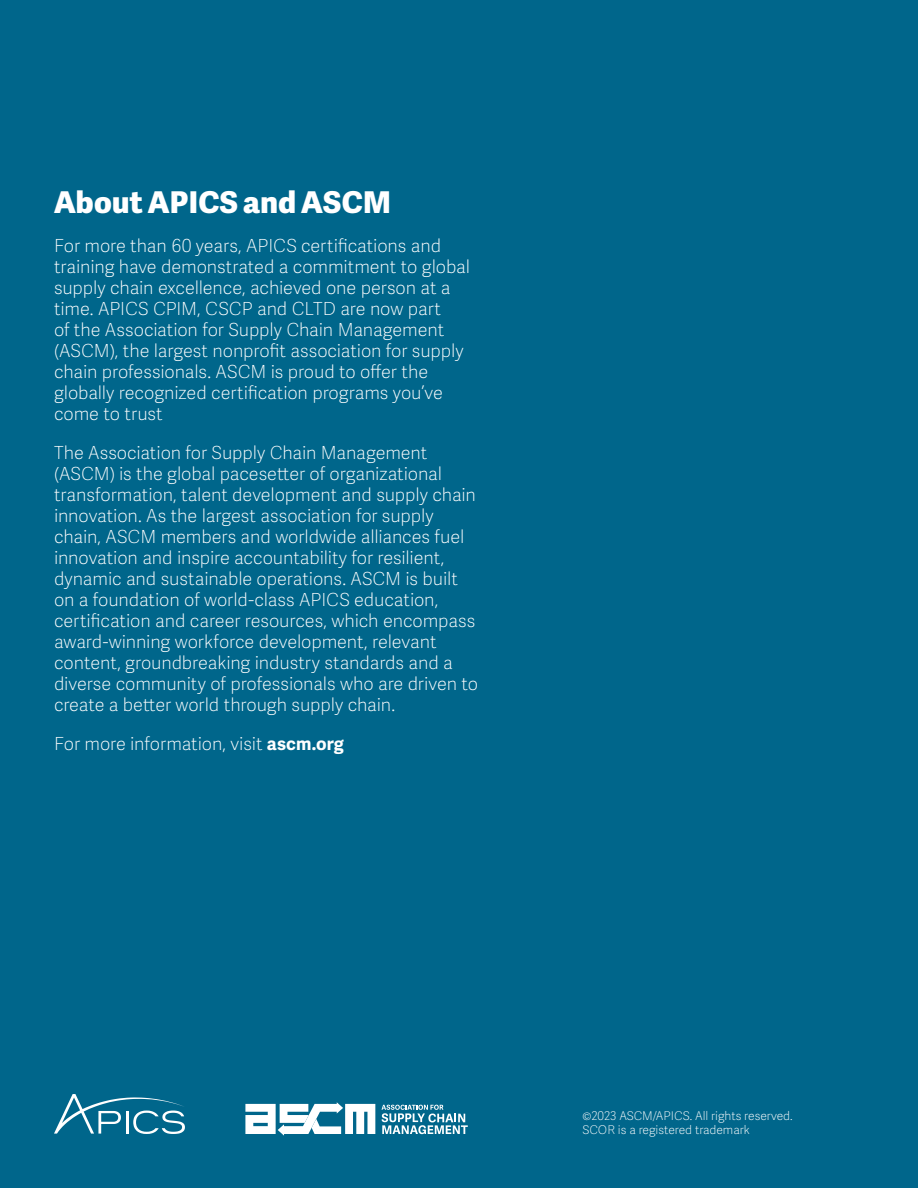
<style>
.page{position:relative;width:918px;height:1188px;background:#00668b}
.page>*{position:absolute;margin:0;border:0;box-sizing:border-box;transform-origin:0 0}
.t1{font:30px "Adelle Sans Eb";letter-spacing:.01em;color:#fff}
.t2{font:18px/21px "Adelle Sans Th";letter-spacing:-.005em;color:#fff}
.t3{font:12px/14.4px "Adelle Sans Th";color:#fff}
.s1{font-family:"Adelle Sans";font-weight:700}
</style>
<div class="page">
<svg style="left:54px;top:1094px;width:131px;height:40px"></svg>
<svg style="left:382px;top:1105px;width:86px;height:29px"></svg>
<svg style="left:245px;top:1102px;width:130px;height:34px"></svg>
<h1 class="t1" style="left:54px;top:180px;width:338px">About APICS and ASCM</h1>
<p class="t2" style="left:54px;top:234px;width:418px">For more than 60 years, APICS certifications and training have demonstrated a commitment to global supply chain excellence, achieved one person at a time. APICS CPIM, CSCP and CLTD are now part<br>of the Association for Supply Chain Management (ASCM), the largest nonprofit association for supply chain professionals. ASCM is proud to offer the globally recognized certification programs you’ve come to trust</p>
<p class="t2" style="left:54px;top:441px;width:426px">The Association for Supply Chain Management (ASCM) is the global pacesetter of organizational transformation, talent development and supply chain innovation. As the largest association for supply chain, ASCM members and worldwide alliances fuel innovation and inspire accountability for resilient, dynamic and sustainable operations. ASCM is built on a foundation of world-class APICS education, certification and career resources, which encompass award-winning workforce development, relevant content, groundbreaking industry standards and a diverse community of professionals who are driven to create a better world through supply chain.</p>
<p class="t2" style="left:54px;top:732px;width:291px">For more information, visit <span class="s1">ascm.org</span></p>
<p class="t3" style="left:582px;top:1108px;width:212px">©2023 ASCM/APICS. All rights reserved.<br>SCOR is a registered trademark</p>
</div>
